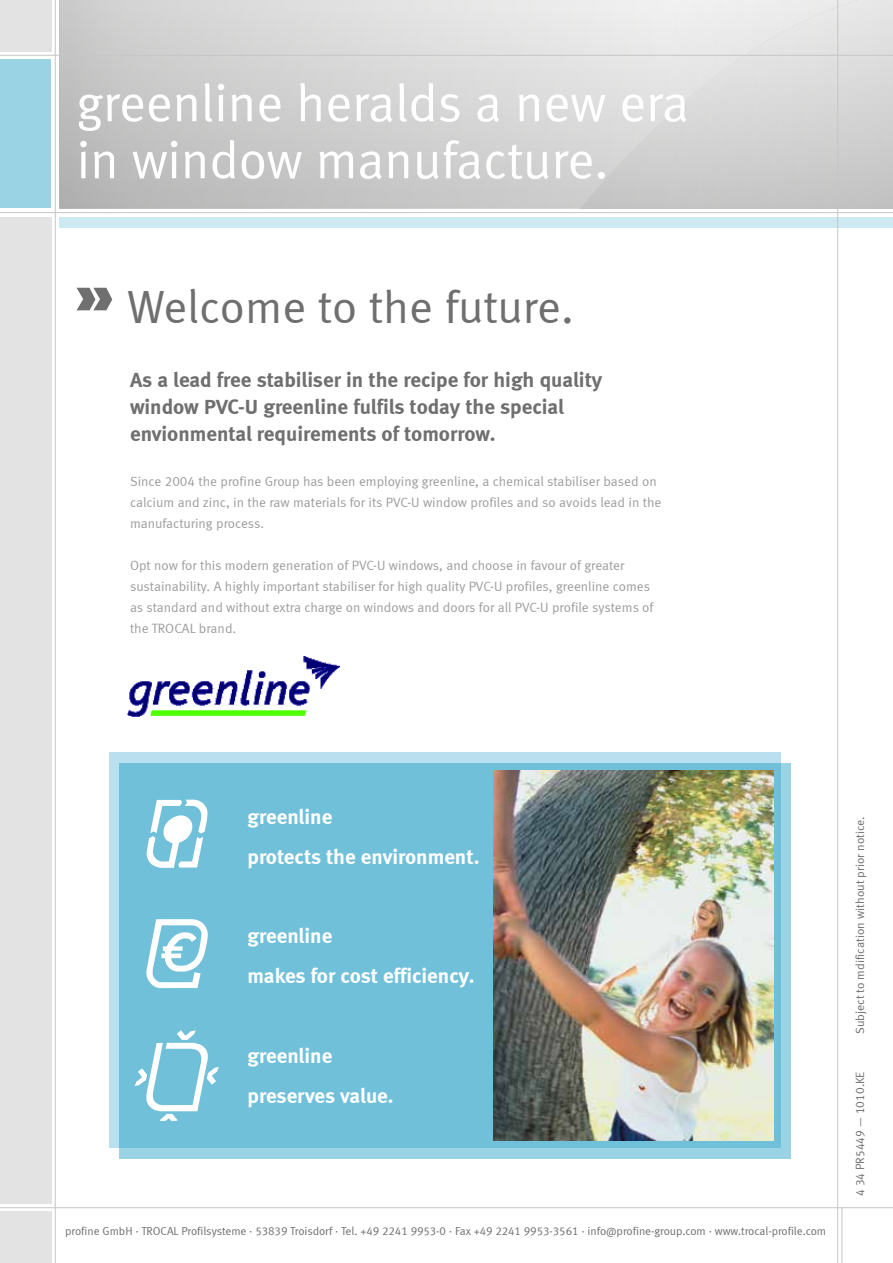
<style>
.page{position:relative;width:893px;height:1263px;background:#fff}
.page>*{position:absolute;margin:0;border:0;box-sizing:border-box;transform-origin:0 0}
.t1{font:52.5px/57px "Meta Normal LF";color:#fff}
.t2{font:46.5px "Meta Normal LF";color:#706f6f}
.t3{font:21px/27px "Meta Bold LF";color:#706f6f}
.t4{font:21px/39.8px "Meta Bold LF";color:#fff}
.t5{font:13.5px/21px "Meta Normal LF";color:#9d9d9c}
.t6{font:12px "Meta Normal LF";color:#706f6f}
.t7{font:11.55px "Meta Normal LF";letter-spacing:-.005em;color:#706f6f}
</style>
<div class="page">
<div style="left:60px;top:217px;width:833px;height:10px;background:#cde9f2"></div>
<hr style="left:842px;top:1208px;width:1px;height:55px;background:#c6c6c6">
<hr style="left:55px;top:0;width:1px;height:1263px;background:#c6c6c6">
<hr style="left:0;top:1207px;width:893px;height:1px;background:#c6c6c6">
<div style="left:0;top:217px;width:51px;height:986px;background:#e3e3e3"></div>
<div style="left:0;top:1212px;width:51px;height:51px;background:#e3e3e3"></div>
<div style="left:0;top:0;width:51px;height:51px;background:#e3e3e3"></div>
<hr style="left:0;top:212px;width:893px;height:1px;background:#c6c6c6">
<div style="left:0;top:60px;width:51px;height:148px;background:#9ad4e4"></div>
<hr style="left:60px;top:208px;width:833px;height:1px;background:#9f9f9e">
<svg style="left:60px;top:0;width:833px;height:208px;background:#d3d3d3"></svg>
<hr style="left:837px;top:0;width:1px;height:1263px;background:#c6c6c6">
<hr style="left:0;top:55px;width:893px;height:1px;background:#c6c6c6">
<div style="left:109px;top:752px;width:672px;height:396px;background:#badfee"></div>
<svg style="left:119px;top:763px;width:672px;height:396px;background:#73c1da"></svg>
<svg style="left:146px;top:799px;width:62px;height:69px;background:#afdbea"></svg>
<svg style="left:146px;top:919px;width:62px;height:69px;background:#acdae9"></svg>
<svg style="left:135px;top:1030px;width:84px;height:91px;background:#8ecde1"></svg>
<img style="left:127px;top:657px;width:213px;height:59px">
<svg style="left:77px;top:288px;width:35px;height:22px"></svg>
<img style="left:494px;top:771px;width:279px;height:369px">
<h1 class="t1" style="left:77px;top:74px;width:614px">greenline heralds a new era in window manufacture.</h1>
<h2 class="t2" style="left:127px;top:280px;width:448px">Welcome to the future.</h2>
<h3 class="t3" style="left:130px;top:365px;width:474px">As a lead free stabiliser in the recipe for high quality window PVC-U greenline fulfils today the special envionmental requirements of tomorrow.</h3>
<p class="t5" style="left:130px;top:470px;width:533px">Since 2004 the profine Group has been employing greenline, a chemical stabiliser based on calcium and zinc, in the raw materials for its PVC-U window profiles and so avoids lead in the manufacturing process.</p>
<p class="t5" style="left:130px;top:554px;width:525px">Opt now for this modern generation of PVC-U windows, and choose in favour of greater sustainability. A highly important stabiliser for high quality PVC-U profiles, greenline comes as standard and without extra charge on windows and doors for all PVC-U profile systems of the TROCAL brand.</p>
<h3 class="t4" style="left:247px;top:797px;width:233px">greenline<br>protects the environment.</h3>
<h3 class="t4" style="left:247px;top:916px;width:229px">greenline<br>makes for cost efficiency.</h3>
<h3 class="t4" style="left:247px;top:1035px;width:148px">greenline preserves value.</h3>
<p class="t7" style="left:65px;top:1225px;width:762px">profine GmbH · TROCAL Profilsysteme · 53839 Troisdorf · Tel. +49 2241 9953-0 · Fax +49 2241 9953-3561 · info@profine-group.com · www.trocal-profile.com</p>
<p class="t6" style="left:853px;top:1034px;width:219px;rotate:-90deg">Subject to mdification without prior notice.</p>
<p class="t6" style="left:853px;top:1196px;width:126px;rotate:-90deg">4 34 PR5449 — 1010.KE</p>
</div>
